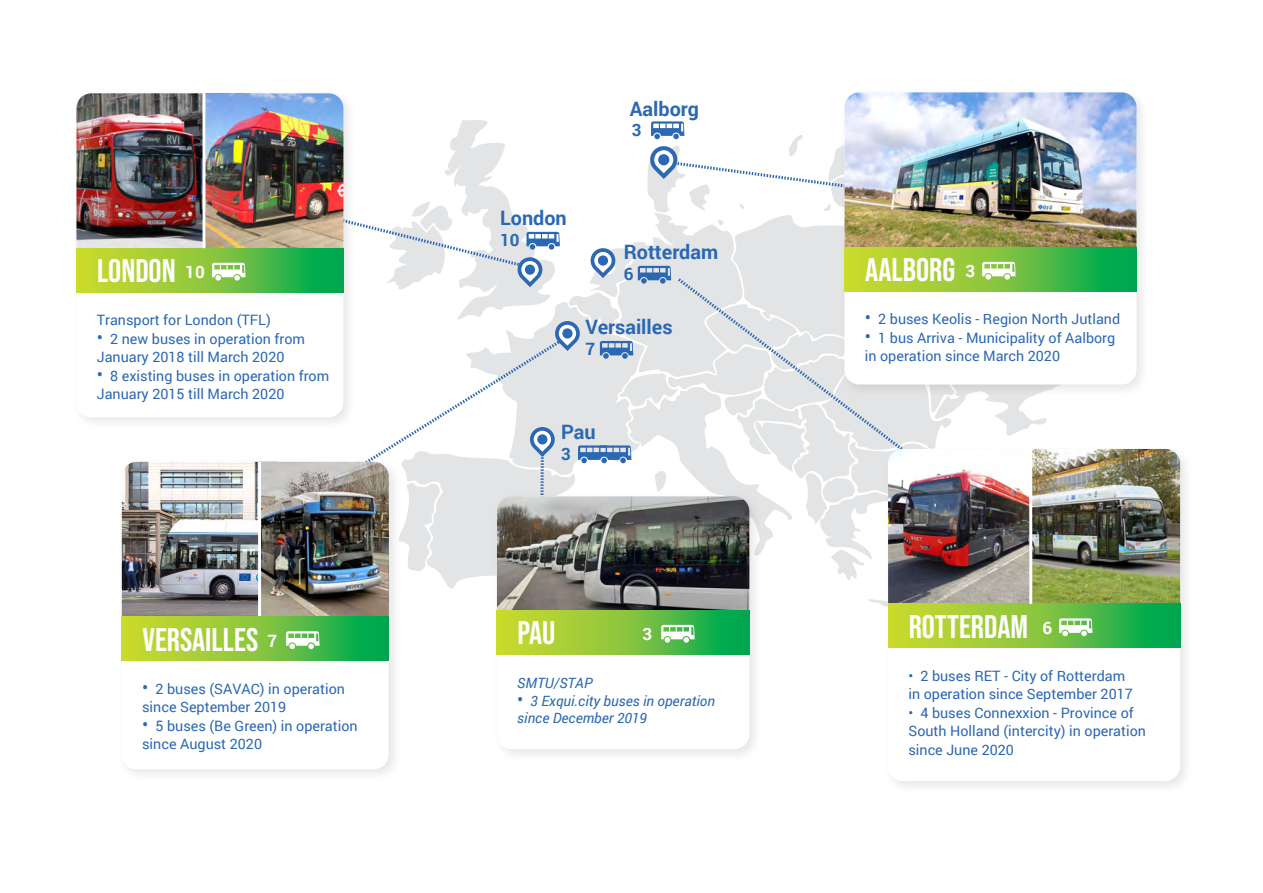
<style>
.page{position:relative;width:1263px;height:893px;background:#fff}
.page>*{position:absolute;margin:0;border:0;box-sizing:border-box;transform-origin:0 0}
.t1{font:32.7px "Bebas Neue";color:#fff}
.t2{font:700 19.8px "Roboto";color:#2b68b3}
.t3{font:700 19.8px "Roboto";color:#2c68b3}
.t4{font:700 16.95px "Roboto";color:#2b68b3}
.t5{font:700 16.95px "Roboto";color:#2c68b3}
.t6{font:700 16.95px "Roboto";color:#fff}
.t7{font:14.25px/18.5px "Roboto";color:#2b68b3}
.t8{font:italic 14.1px/17px "Roboto";color:#2b68b3}
.s1{font-family:"Roboto";font-weight:700;font-size:16.95px}
.s2{font-size:18.45px}
.s3{font-style:normal;font-size:18.45px}
</style>
<div class="page">
<svg style="left:868px;top:599px;width:11px;height:4px"></svg>
<img style="left:76px;top:93px;width:126px;height:155px">
<img style="left:205px;top:93px;width:103px;height:155px">
<svg style="left:76px;top:248px;width:232px;height:44px;background:#87c73c"></svg>
<svg style="left:212px;top:263px;width:33px;height:18px"></svg>
<img style="left:121px;top:461px;width:274px;height:314px">
<div style="left:122px;top:462px;width:267px;height:307px;background:#fff;border-radius:15px"></div>
<img style="left:122px;top:462px;width:136px;height:155px">
<img style="left:261px;top:462px;width:128px;height:155px">
<svg style="left:122px;top:617px;width:267px;height:44px;background:#76c33e"></svg>
<svg style="left:286px;top:631px;width:33px;height:18px"></svg>
<img style="left:1099px;top:100px;width:43px;height:290px">
<div style="left:844px;top:92px;width:292px;height:292px;background:#fff;border-radius:15px"></div>
<img style="left:855px;top:92px;width:281px;height:155px">
<div style="left:844px;top:247px;width:292px;height:44px;background:#00aa4d"></div>
<img style="left:308px;top:93px;width:791px;height:497px">
<img style="left:488px;top:488px;width:279px;height:267px">
<div style="left:497px;top:496px;width:252px;height:253px;background:#fff;border-radius:15px"></div>
<img style="left:497px;top:496px;width:252px;height:114px">
<svg style="left:497px;top:610px;width:252px;height:44px;background:#77c33e"></svg>
<svg style="left:661px;top:625px;width:34px;height:18px"></svg>
<svg style="left:675px;top:275px;width:262px;height:202px"></svg>
<img style="left:879px;top:440px;width:307px;height:347px">
<div style="left:888px;top:449px;width:292px;height:332px;background:#fff;border-radius:15px"></div>
<img style="left:888px;top:449px;width:141px;height:155px">
<img style="left:1032px;top:449px;width:148px;height:155px">
<svg style="left:888px;top:604px;width:292px;height:44px;background:#75c33e"></svg>
<svg style="left:1059px;top:618px;width:33px;height:18px"></svg>
<hr style="left:1029px;top:448px;width:3px;height:156px;background:#fff">
<h1 class="t1" style="left:97px;top:252px;width:109px">LONDON <span class="s1">10</span></h1>
<p class="t7" style="left:97px;top:311px;width:176px">Transport for London (TFL)</p>
<p class="t7" style="left:97px;top:329px;width:210px"><span class="s2">•</span> 2 new buses in operation from<br>January 2018 till March 2020</p>
<p class="t7" style="left:97px;top:366px;width:234px"><span class="s2">•</span> 8 existing buses in operation from<br>January 2015 till March 2020</p>
<h1 class="t1" style="left:142px;top:621px;width:136px">VERSAILLES <span class="s1">7</span></h1>
<p class="t7" style="left:142px;top:679px;width:204px"><span class="s2">•</span> 2 buses (SAVAC) in operation since September 2019</p>
<p class="t7" style="left:142px;top:716px;width:217px"><span class="s2">•</span> 5 buses (Be Green) in operation since August 2020</p>
<h2 class="t3" style="left:630px;top:95px;width:71px">Aalborg</h2>
<p class="t5" style="left:632px;top:118px;width:11px">3</p>
<h2 class="t2" style="left:500px;top:204px;width:68px">London</h2>
<p class="t4" style="left:500px;top:228px;width:21px">10</p>
<h2 class="t2" style="left:624px;top:238px;width:96px">Rotterdam</h2>
<p class="t4" style="left:624px;top:262px;width:11px">6</p>
<h2 class="t2" style="left:586px;top:313px;width:89px">Versailles</h2>
<p class="t4" style="left:586px;top:337px;width:11px">7</p>
<h2 class="t2" style="left:561px;top:418px;width:36px">Pau</h2>
<p class="t4" style="left:561px;top:442px;width:11px">3</p>
<h1 class="t1" style="left:518px;top:615px;width:39px">PAU</h1>
<p class="t6" style="left:643px;top:622px;width:11px">3</p>
<p class="t8" style="left:517px;top:673px;width:77px">SMTU/STAP</p>
<p class="t8" style="left:517px;top:692px;width:199px"><span class="s3">•</span> 3 Exqui.city buses in operation since December 2019</p>
<h1 class="t1" style="left:865px;top:252px;width:112px">AALBORG <span class="s1">3</span></h1>
<p class="t7" style="left:865px;top:310px;width:257px"><span class="s2">•</span> 2 buses Keolis - Region North Jutland</p>
<p class="t7" style="left:865px;top:328px;width:252px"><span class="s2">•</span> 1 bus Arriva - Municipality of Aalborg in operation since March 2020</p>
<h1 class="t1" style="left:909px;top:608px;width:145px">ROTTERDAM <span class="s1">6</span></h1>
<p class="t7" style="left:908px;top:666px;width:226px">• 2 buses RET - City of Rotterdam in operation since September 2017</p>
<p class="t7" style="left:908px;top:703px;width:239px">• 4 buses Connexxion - Province of<br>South Holland (intercity) in operation since June 2020</p>
</div>
